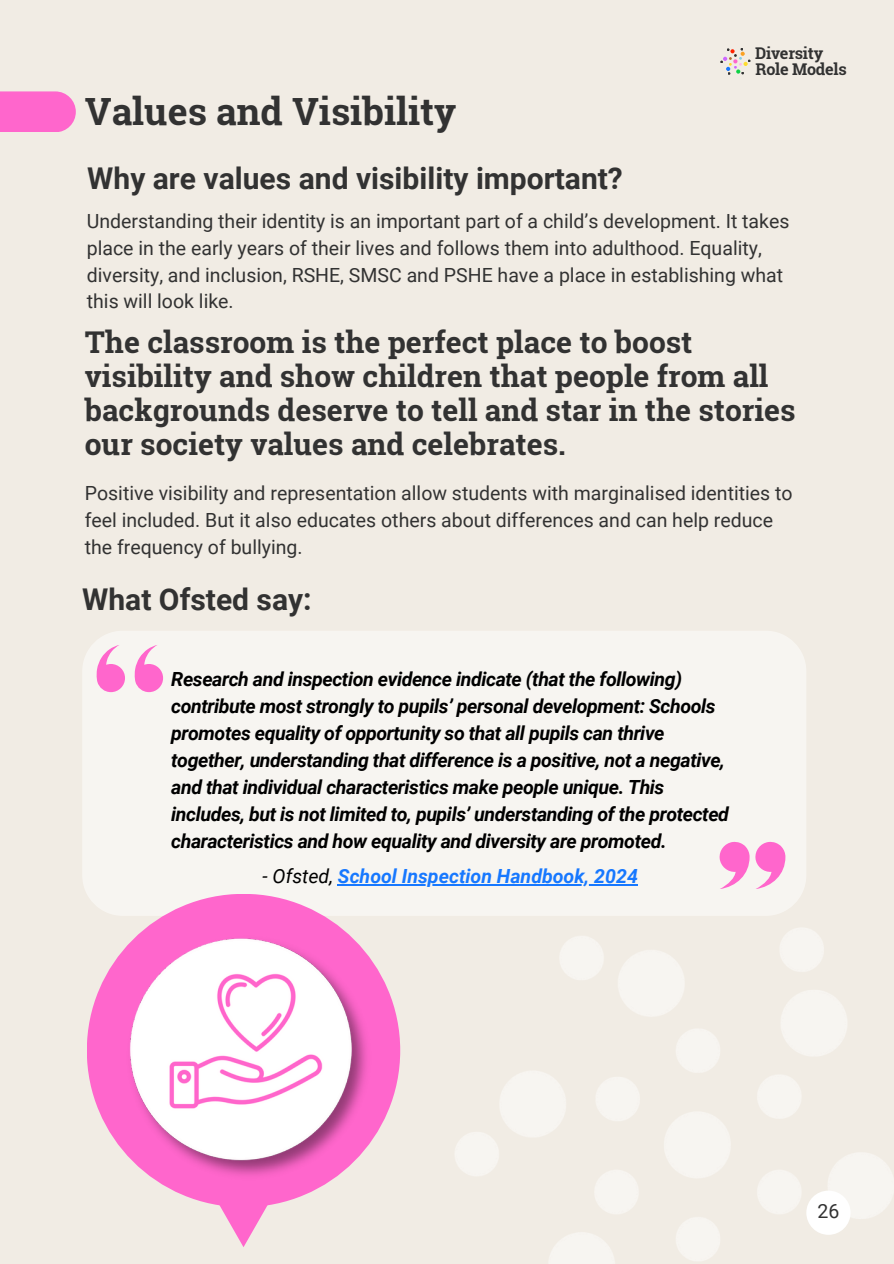
<style>
.page{position:relative;width:894px;height:1264px;background:#fff}
.page>*{position:absolute;margin:0;border:0;box-sizing:border-box;transform-origin:0 0}
.t1{font:700 37.5px "Roboto Slab";color:#323232}
.t2{font:700 30px/33.8px "Roboto Slab";color:#323232}
.t3{font:700 30px "Roboto";color:#323232}
.t4{font:italic 700 19.5px/27px "Roboto";letter-spacing:-.02em;color:#000}
.t5{font:19.5px/26.8px "Roboto";color:#323232}
.t6{font:italic 700 19.5px "Roboto";color:#1778ff}
.t7{font:700 16.2px/16.2px "Roboto Slab";letter-spacing:-.015em;color:#323232}
.s1{font-weight:400;color:#000}
</style>
<div class="page">
<div style="left:0;top:0;width:893px;height:1263px;background:#f1ece4"></div>
<img style="left:446px;top:893px;width:447px;height:370px">
<svg style="left:0;top:91px;width:76px;height:41px;background:#fe6fcd"></svg>
<div style="left:82px;top:630px;width:724px;height:285px;background:#f7f5f1;border-radius:40px"></div>
<svg style="left:719px;top:841px;width:66px;height:48px"></svg>
<svg style="left:97px;top:645px;width:28px;height:47px"></svg>
<svg style="left:135px;top:645px;width:28px;height:47px"></svg>
<div style="left:87px;top:893px;width:313px;height:314px;background:#f6c;border-radius:50%"></div>
<svg style="left:198px;top:1200px;width:91px;height:47px"></svg>
<img style="left:115px;top:924px;width:268px;height:267px">
<svg style="left:720px;top:48px;width:30px;height:27px"></svg>
<hr style="left:338px;top:884px;width:299px;height:1px;background:#1778ff">
<div style="left:806px;top:1190px;width:44px;height:44px;background:#fff;border-radius:50%"></div>
<h2 class="t1" style="left:85px;top:86px;width:373px">Values and Visibility</h2>
<h2 class="t3" style="left:87px;top:161px;width:537px">Why are values and visibility important?</h2>
<p class="t7" style="left:755px;top:45px;width:93px">Diversity<br>Role Models</p>
<p class="t5" style="left:87px;top:208px;width:704px">Understanding their identity is an important part of a child’s development. It takes place in the early years of their lives and follows them into adulthood. Equality, diversity, and inclusion, RSHE, SMSC and PSHE have a place in establishing what this will look like.</p>
<p class="t2" style="left:85px;top:325px;width:712px">The classroom is the perfect place to boost visibility and show children that people from all backgrounds deserve to tell and star in the stories our society values and celebrates.</p>
<h2 class="t5" style="left:85px;top:480px;width:709px">Positive visibility and representation allow students with marginalised identities to feel included. But it also educates others about differences and can help reduce the frequency of bullying.</h2>
<p class="t3" style="left:82px;top:582px;width:231px">What Ofsted say:</p>
<h1 class="t4" style="left:171px;top:665px;width:559px">Research and inspection evidence indicate (that the following) contribute most strongly to pupils’ personal development: Schools promotes equality of opportunity so that all pupils can thrive together, understanding that difference is a positive, not a negative, and that individual characteristics make people unique. This includes, but is not limited to, pupils’ understanding of the protected characteristics and how equality and diversity are promoted.</h1>
<h3 class="t6" style="left:262px;top:865px;width:377px"><span class="s1">- Ofsted,</span> School Inspection Handbook, 2024</h3>
<p class="t5" style="left:817px;top:1198px;width:23px">26</p>
</div>
